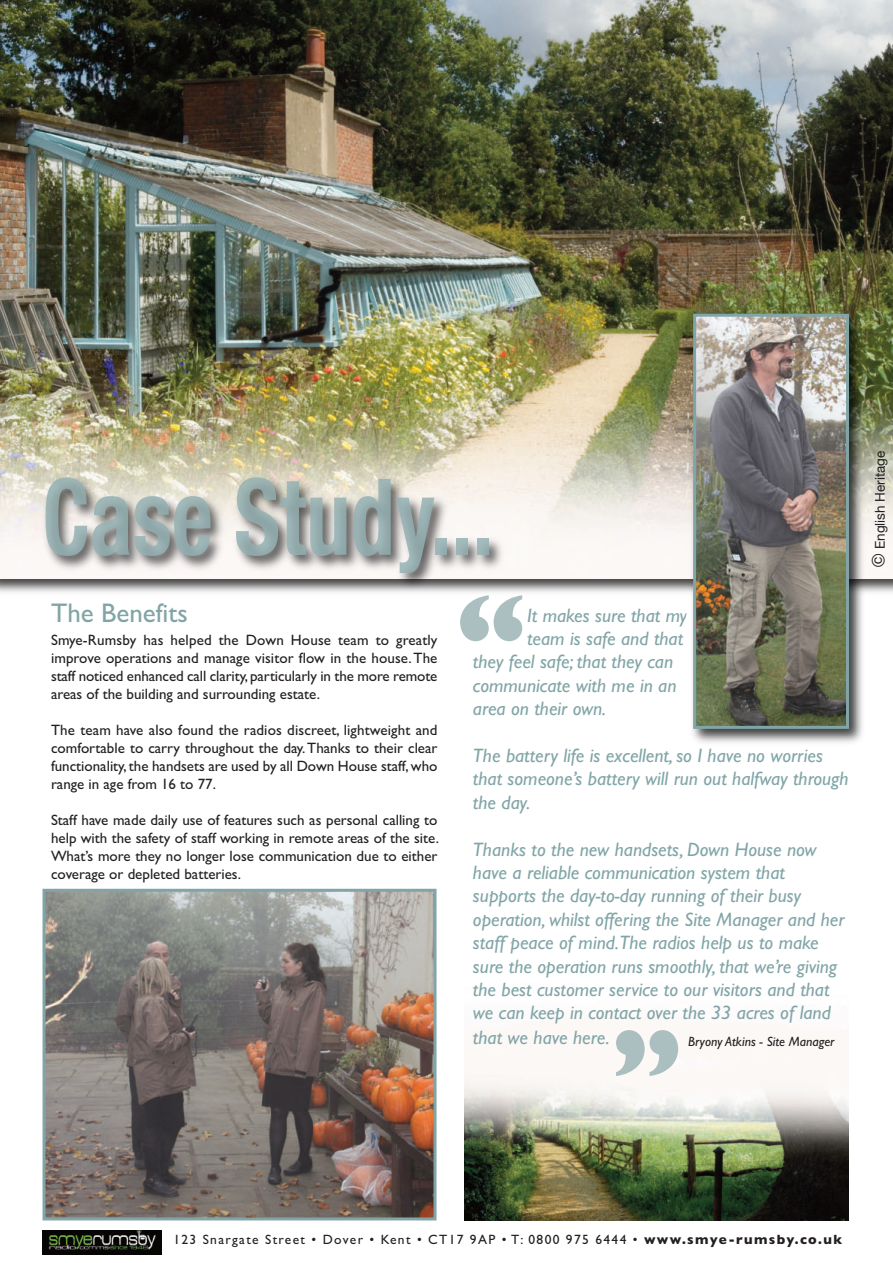
<style>
.page{position:relative;width:893px;height:1263px;background:#fff}
.page>*{position:absolute;margin:0;border:0;box-sizing:border-box;transform-origin:0 0}
.t1{font:700 124.5px "Gill Sans";color:#abbfc1}
.t2{font:700 condensed 106.2px "Helvetica Neue";color:rgb(148 177 179/.84);scale:.83 1}
.t3{font:27px "Gill Sans";color:#81a5a7}
.t4{font:italic 19.5px/23.5px "Gill Sans";color:#81a5a7}
.t5{font:15px/18px "Gill Sans";color:#231f20;text-align:justify}
.t6{font:13.5px "Gill Sans";letter-spacing:.1em;color:#231f20}
.t7{font:italic 13.5px "Gill Sans";color:#231f20}
.t8{font:13.5px "Helvetica Neue";color:#231f20}
.s1{font-family:"Helvetica";font-size:18px}
.s2{font-weight:700}
</style>
<div class="page">
<img style="left:464px;top:1078px;width:385px;height:142px">
<img style="left:0;top:0;width:893px;height:546px">
<img style="left:21px;top:434px;width:599px;height:159px">
<img style="left:687px;top:307px;width:181px;height:436px">
<img style="left:697px;top:318px;width:148px;height:407px">
<div style="left:693px;top:314px;width:156px;height:415px;border:3px solid #81a5a7"></div>
<img style="left:43px;top:1230px;width:119px;height:24px">
<img style="left:47px;top:893px;width:385px;height:323px">
<div style="left:43px;top:889px;width:393px;height:331px;border:3px solid #81a5a7"></div>
<h2 class="t2" style="left:42px;top:429px;width:545px">Case Study...</h2>
<h1 class="t1" style="left:455px;top:565px;width:71px">“</h1>
<h3 class="t3" style="left:51px;top:597px;width:138px">The Benefits</h3>
<h3 class="t4" style="left:527px;top:603px;width:162px">It makes sure that my</h3>
<h3 class="t4" style="left:527px;top:626px;width:158px">team is safe and that</h3>
<h3 class="t4" style="left:473px;top:650px;width:202px">they feel safe; that they can</h3>
<h3 class="t4" style="left:473px;top:673px;width:205px">communicate with me in an</h3>
<h3 class="t4" style="left:473px;top:697px;width:135px">area on their own.</h3>
<h3 class="t4" style="left:473px;top:743px;width:377px">The battery life is excellent, so I have no worries that someone’s battery will run out halfway through the day.</h3>
<p class="t4" style="left:473px;top:837px;width:373px">Thanks to the new handsets, Down House now have a reliable communication system that supports the day-to-day running of their busy operation, whilst offering the Site Manager and her staff peace of mind.The radios help us to make sure the operation runs smoothly, that we’re giving the best customer service to our visitors and that we can keep in contact over the 33 acres of land that we have here.</p>
<p class="t5" style="left:51px;top:631px;width:388px">Smye-Rumsby has helped the Down House team to greatly improve operations and manage visitor flow in the house.The staff noticed enhanced call clarity, particularly in the more remote areas of the building and surrounding estate.</p>
<p class="t5" style="left:51px;top:721px;width:388px">The team have also found the radios discreet, lightweight and comfortable to carry throughout the day.Thanks to their clear functionality,the handsets are used by all Down House staff,who range in age from 16 to 77.</p>
<p class="t5" style="left:51px;top:811px;width:389px">Staff have made daily use of features such as personal calling to help with the safety of staff working in remote areas of the site.<br>What’s more they no longer lose communication due to either coverage or depleted batteries.</p>
<h1 class="t1" style="left:683px;top:1106px;width:71px;rotate:-180deg">“</h1>
<p class="t7" style="left:688px;top:1034px;width:148px">Bryony Atkins - Site Manager</p>
<p class="t8" style="left:872px;top:567px;width:118px;rotate:-90deg"><span class="s1">©</span> English Heritage</p>
<p class="t6" style="left:173px;top:1231px;width:670px">123 Snargate Street • Dover • Kent • CT17 9AP • T: 0800 975 6444 • <span class="s2">www.smye-rumsby.co.uk</span></p>
</div>
